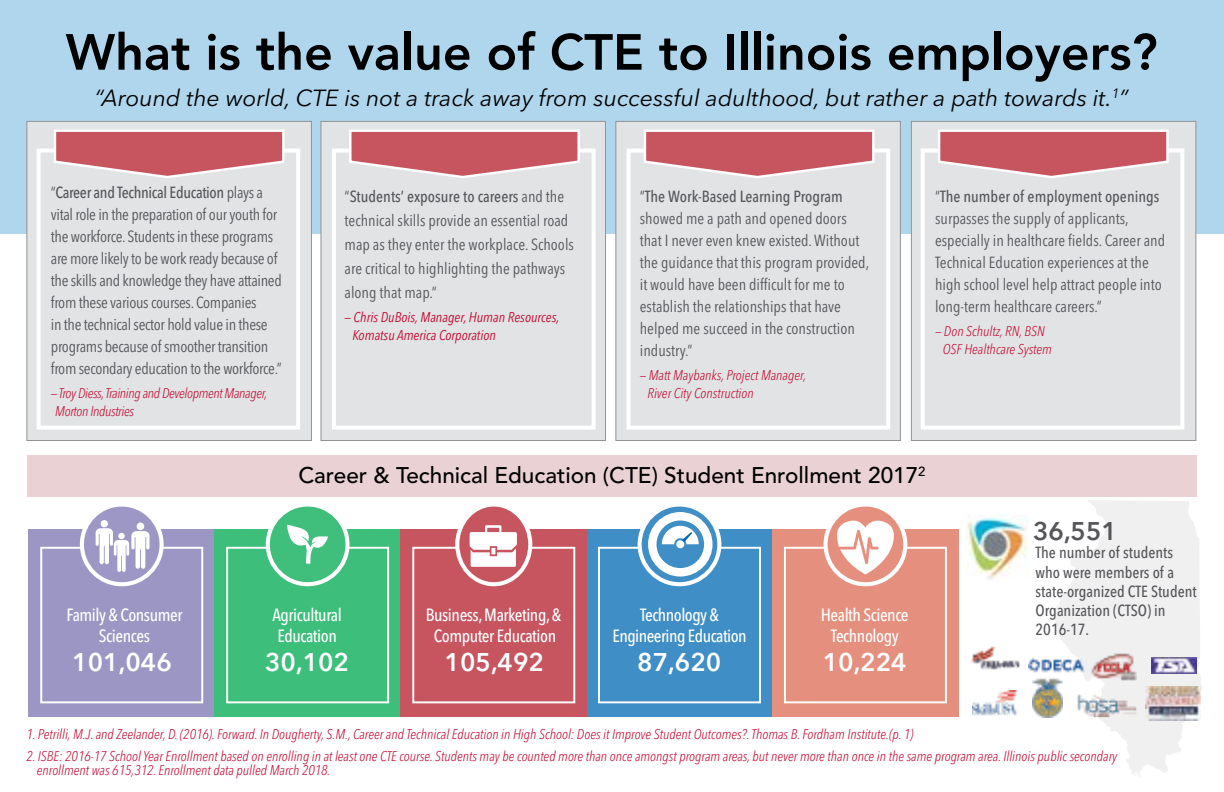
<style>
.page{position:relative;width:1224px;height:792px;background:#fff}
.page>*{position:absolute;margin:0;border:0;box-sizing:border-box;transform-origin:0 0}
.t1{font:800 50.2px "Avenir LT Std";color:#000}
.t2{font:600 25.4px "Avenir Next LT Pro";color:#fff}
.t3{font:600 25.4px "Avenir Next LT Pro";color:#56565a}
.t4{font:italic 23.2px "Avenir Next LT Pro";color:#000}
.t5{font:500 22.6px "Avenir LT Std";color:#000}
.t6{font:500 condensed 17.6px/21px "Avenir Next LT Pro";letter-spacing:-.025em;color:#fff;text-align:center}
.t7{font:condensed 16px/22px "Avenir Next LT Pro";color:#56565a}
.t8{font:condensed 16px/22px "Avenir Next LT Pro";letter-spacing:-.02em;color:#56565a}
.t9{font:500 condensed 16px/19.2px "Avenir Next LT Pro";color:#56565a}
.t10{font:italic 300 condensed 14px/18px "Avenir Next LT Pro";color:#c00630}
.t11{font:italic condensed 14px/18px "Avenir Next LT Pro";color:#c00630}
.t12{font:italic 300 condensed 14px/18px "Avenir Next LT Pro";letter-spacing:-.025em;color:#c00630}
.s1{font-weight:500}
</style>
<div class="page">
<div style="left:27px;top:455px;width:1170px;height:42px;background:#ead2d4"></div>
<div style="left:0;top:0;width:1224px;height:234px;background:#afd6ec"></div>
<div style="left:615px;top:121px;width:286px;height:320px;background:#e2e3e4;border:1px solid #919396"></div>
<div style="left:627px;top:149px;width:263px;height:281px;border:4px solid #fff"></div>
<svg style="left:643px;top:129px;width:233px;height:49px"></svg>
<div style="left:320px;top:121px;width:286px;height:320px;background:#e2e3e4;border:1px solid #919396"></div>
<div style="left:332px;top:149px;width:264px;height:281px;border:4px solid #fff"></div>
<svg style="left:348px;top:129px;width:233px;height:49px"></svg>
<div style="left:26px;top:121px;width:286px;height:320px;background:#e2e3e4;border:1px solid #919396"></div>
<div style="left:37px;top:149px;width:263px;height:281px;border:4px solid #fff"></div>
<svg style="left:53px;top:129px;width:233px;height:49px"></svg>
<svg style="left:1055px;top:502px;width:51px;height:192px"></svg>
<div style="left:911px;top:121px;width:285px;height:320px;background:#e2e3e4;border:1px solid #919396"></div>
<div style="left:921px;top:149px;width:263px;height:281px;border:4px solid #fff"></div>
<svg style="left:937px;top:129px;width:233px;height:49px"></svg>
<div style="left:28px;top:530px;width:187px;height:187px;background:#9c96c4"></div>
<div style="left:40px;top:547px;width:163px;height:156px;border:2px solid #fff"></div>
<div style="left:214px;top:530px;width:187px;height:187px;background:#3dbe7a"></div>
<div style="left:226px;top:547px;width:163px;height:156px;border:2px solid #fff"></div>
<div style="left:586px;top:530px;width:187px;height:187px;background:#408ec6"></div>
<div style="left:598px;top:547px;width:163px;height:156px;border:2px solid #fff"></div>
<div style="left:401px;top:530px;width:186px;height:187px;background:#c65560"></div>
<div style="left:412px;top:547px;width:163px;height:156px;border:2px solid #fff"></div>
<div style="left:772px;top:530px;width:187px;height:187px;background:#e5907e"></div>
<div style="left:784px;top:547px;width:163px;height:156px;border:2px solid #fff"></div>
<svg style="left:82px;top:505px;width:80px;height:79px"></svg>
<div style="left:80px;top:502px;width:84px;height:84px;border:4px solid #fff;border-radius:50%"></div>
<div style="left:137px;top:523px;width:7px;height:7px;background:#fff;border-radius:50%"></div>
<div style="left:101px;top:520px;width:7px;height:7px;background:#fff;border-radius:50%"></div>
<svg style="left:96px;top:528px;width:54px;height:44px"></svg>
<div style="left:268px;top:505px;width:80px;height:79px;background:#40be7c;border-radius:50%"></div>
<div style="left:266px;top:502px;width:84px;height:84px;border:4px solid #fff;border-radius:50%"></div>
<svg style="left:287px;top:525px;width:41px;height:39px"></svg>
<svg style="left:640px;top:505px;width:79px;height:79px"></svg>
<div style="left:638px;top:502px;width:83px;height:84px;border:4px solid #fff;border-radius:50%"></div>
<svg style="left:648px;top:512px;width:65px;height:65px"></svg>
<div style="left:676px;top:540px;width:8px;height:8px;background:#fff;border-radius:50%"></div>
<svg style="left:457px;top:505px;width:73px;height:79px"></svg>
<div style="left:455px;top:502px;width:77px;height:84px;border:4px solid #fff;border-radius:50%"></div>
<svg style="left:470px;top:525px;width:47px;height:42px;background:#f1d6d9"></svg>
<svg style="left:826px;top:505px;width:79px;height:79px"></svg>
<div style="left:824px;top:502px;width:83px;height:84px;border:4px solid #fff;border-radius:50%"></div>
<svg style="left:837px;top:520px;width:57px;height:54px"></svg>
<img style="left:1145px;top:687px;width:56px;height:33px">
<img style="left:1032px;top:678px;width:31px;height:40px">
<img style="left:1028px;top:656px;width:57px;height:17px">
<img style="left:971px;top:646px;width:49px;height:24px">
<img style="left:1090px;top:650px;width:46px;height:32px">
<img style="left:1077px;top:694px;width:59px;height:23px">
<img style="left:972px;top:691px;width:46px;height:25px">
<img style="left:1151px;top:658px;width:46px;height:16px">
<img style="left:967px;top:517px;width:61px;height:62px">
<h1 class="t1" style="left:66px;top:23px;width:1093px">What is the value of CTE to Illinois employers?</h1>
<h3 class="t4" style="left:95px;top:84px;width:1035px">“Around the world, CTE is not a track away from successful adulthood, but rather a path towards it.<sup>1</sup>”</h3>
<p class="t8" style="left:51px;top:181px;width:232px">“<span class="s1">Career and Technical Education</span> plays a vital role in the preparation of our youth for the workforce. Students in these programs are more likely to be work ready because of the skills and knowledge they have attained from these various courses. Companies<br>in the technical sector hold value in these programs because of smoother transition from secondary education to the workforce.”</p>
<p class="t12" style="left:55px;top:384px;width:214px;text-indent:-4px">—Troy Diess, Training and Development Manager,<br>Morton Industries</p>
<p class="t7" style="left:345px;top:184px;width:231px;line-height:24px">“<span class="s1">Students’ exposure to careers</span> and the technical skills provide an essential road map as they enter the workplace. Schools are critical to highlighting the pathways along that map.”</p>
<p class="t11" style="left:352px;top:308px;width:208px;text-indent:-8px">— Chris DuBois, Manager, Human Resources,<br>Komatsu America Corporation</p>
<p class="t7" style="left:640px;top:185px;width:231px">“<span class="s1">The Work-Based Learning Program </span>showed me a path and opened doors that I never even knew existed. Without the guidance that this program provided, it would have been difficult for me to establish the relationships that have helped me succeed in the construction industry.”</p>
<p class="t10" style="left:648px;top:366px;width:160px;text-indent:-8px">— Matt Maybanks, Project Manager,<br>River City Construction</p>
<p class="t7" style="left:935px;top:185px;width:232px">“<span class="s1">The number of employment openings </span>surpasses the supply of applicants, especially in healthcare fields. Career and Technical Education experiences at the high school level help attract people into long-term healthcare careers.”</p>
<p class="t10" style="left:935px;top:322px;width:119px;text-align:center">— Don Schultz, RN, BSN<br>OSF Healthcare System</p>
<p class="t6" style="left:66px;top:604px;width:118px">Family &amp; Consumer<br>Sciences</p>
<h2 class="t2" style="left:72px;top:646px;width:101px">101,046</h2>
<h3 class="t5" style="left:298px;top:463px;width:629px">Career &amp; Technical Education (CTE) Student Enrollment 2017<sup>2</sup></h3>
<p class="t6" style="left:272px;top:604px;width:71px;text-align:left">Agricultural<br>Education</p>
<h2 class="t2" style="left:265px;top:646px;width:86px">30,102</h2>
<p class="t6" style="left:426px;top:604px;width:137px">Business, Marketing, &amp;<br>Computer Education</p>
<h2 class="t2" style="left:445px;top:646px;width:101px">105,492</h2>
<p class="t6" style="left:612px;top:604px;width:136px">Technology &amp;<br>Engineering Education</p>
<h2 class="t2" style="left:637px;top:646px;width:86px">87,620</h2>
<p class="t6" style="left:821px;top:604px;width:89px">Health Science<br>Technology</p>
<h2 class="t2" style="left:823px;top:646px;width:86px">10,224</h2>
<h2 class="t3" style="left:1033px;top:516px;width:86px">36,551</h2>
<p class="t9" style="left:1036px;top:543px;width:163px">The number of students who were members of a state-organized CTE Student<br>Organization (CTSO) in<br>2016-17.</p>
<p class="t10" style="left:26px;top:725px;width:888px">1. Petrilli, M.J. and Zeelander, D. (2016). Forward. In Dougherty, S.M., Career and Technical Education in High School: Does it Improve Student Outcomes?. Thomas B. Fordham Institute.(p. 1)</p>
<p class="t10" style="left:37px;top:749px;width:1082px;line-height:14px;text-indent:-10px">2. ISBE: 2016-17 School Year Enrollment based on enrolling in at least one CTE course. Students may be counted more than once amongst program areas, but never more than once in the same program area. Illinois public secondary enrollment was 615,312. Enrollment data pulled March 2018.</p>
</div>
